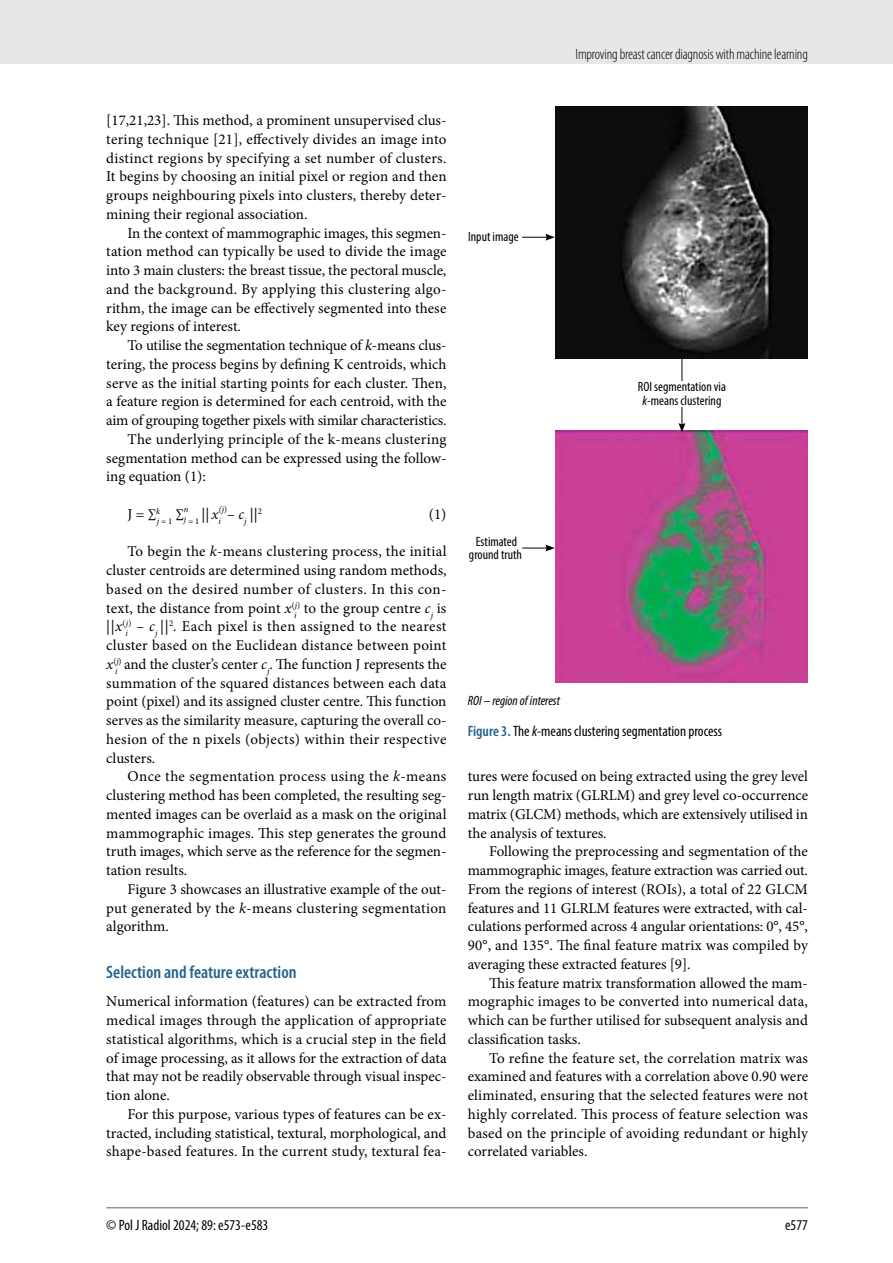
<style>
.page{position:relative;width:893px;height:1263px;background:#fff}
.page>*{position:absolute;margin:0;border:0;box-sizing:border-box;transform-origin:0 0}
.t1{font:600 condensed 18px "Myriad Pro";color:#25638e}
.t2{font:15px/18.8px "Minion Pro";color:#000;text-align:justify}
.t3{font:15px/18.8px "Minion Pro";letter-spacing:.025em;color:#000;text-align:right}
.t4{font:condensed 15px "Myriad Pro";color:#000}
.t5{font:300 condensed 15px "Myriad Pro";letter-spacing:-.01em;color:#000}
.t6{font:condensed 13.5px/13.5px "Myriad Pro";color:#000;text-align:center}
.t7{font:italic condensed 13.5px "Myriad Pro";color:#000}
.t8{font:italic 8.7px "Minion Pro";color:#000}
.t9{font:8.7px "Minion Pro";color:#000}
.s1{font-style:italic}
.s2{font-style:normal}
.s3{font-style:normal;font-size:15px}
.s4{font-size:15px}
.s5{font-style:italic;font-size:15px}
.s6{font-weight:600;color:#25638e}
</style>
<div class="page">
<div style="left:0;top:0;width:893px;height:64px;background:#e6e7e8"></div>
<hr style="left:106px;top:1207px;width:702px;height:1px;background:#939598">
<svg style="left:522px;top:234px;width:33px;height:7px"></svg>
<svg style="left:522px;top:545px;width:33px;height:6px"></svg>
<img style="left:556px;top:106px;width:252px;height:252px">
<img style="left:556px;top:430px;width:252px;height:252px">
<hr style="left:682px;top:358px;width:1px;height:67px;background:#000">
<svg style="left:678px;top:423px;width:7px;height:9px"></svg>
<div style="left:626px;top:381px;width:111px;height:25px;background:#fff"></div>
<p class="t2" style="left:106px;top:111px;width:342px">[17,21,23]. This method, a prominent unsupervised clus&shy;tering technique [21], effectively divides an image into distinct regions by specifying a set number of clusters.<br>It begins by choosing an initial pixel or region and then groups neighbouring pixels into clusters, thereby deter&shy;mining their regional association.</p>
<p class="t2" style="left:106px;top:223px;width:342px;text-indent:21px">In the context of mammographic images, this segmen&shy;tation method can typically be used to divide the image into 3 main clusters: the breast tissue, the pectoral muscle, and the background. By applying this clustering algo&shy;rithm, the image can be effectively segmented into these key regions of interest.</p>
<p class="t2" style="left:128px;top:336px;width:320px">To utilise the segmentation technique of <span class="s1">k</span>-means clus-</p>
<p class="t2" style="left:106px;top:355px;width:342px">tering, the process begins by defining K centroids, which</p>
<p class="t2" style="left:106px;top:373px;width:342px">serve as the initial starting points for each cluster. Then,</p>
<p class="t2" style="left:106px;top:392px;width:342px">a feature region is determined for each centroid, with the</p>
<p class="t2" style="left:106px;top:411px;width:342px">aim of grouping together pixels with similar characteristics.</p>
<p class="t2" style="left:128px;top:430px;width:320px">The underlying principle of the k-means clustering</p>
<p class="t2" style="left:106px;top:448px;width:342px">segmentation method can be expressed using the follow-</p>
<p class="t2" style="left:106px;top:467px;width:101px">ing equation (1):</p>
<p class="t2" style="left:128px;top:505px;width:34px">J = ∑<sup>k</sup></p>
<p class="t8" style="left:184px;top:515px;width:39px">j = <span class="s2">1</span> <sup>||</sup> <sup>x</sup>i</p>
<p class="t8" style="left:219px;top:504px;width:45px">(j<span class="s2">)</span><span class="s3">–</span> <span class="s4">c</span>j <span class="s3">||</span><span class="s2">2</span></p>
<p class="t2" style="left:429px;top:505px;width:19px">(1)</p>
<p class="t2" style="left:106px;top:542px;width:342px;text-indent:21px">To begin the <span class="s1">k</span>-means clustering process, the initial cluster centroids are determined using random methods, based on the desired number of clusters. In this con&shy;text, the distance from point <span class="s1">x</span><sup>(</sup><sup>j</sup><sup>)</sup></p>
<p class="t8" style="left:157px;top:509px;width:33px">j <span class="s2">= 1</span> <span class="s3">∑</span>n</p>
<p class="t2" style="left:294px;top:598px;width:154px"><sub>i</sub> to the group centre <span class="s1">c</span><sub>j</sub> is</p>
<p class="t3" style="left:106px;top:617px;width:342px"><sub>i</sub> – <span class="s1">c</span><sub>j</sub> ||<sup>2</sup><span class="s1">.</span> Each pixel is then assigned to the nearest cluster based on the Euclidean distance between point</p>
<p class="t9" style="left:106px;top:655px;width:17px"><span class="s5">x</span>(<span class="s1">j</span>)</p>
<p class="t2" style="left:106px;top:617px;width:27px">||<span class="s1">x</span><sup>(</sup><sup>j</sup><sup>)</sup></p>
<p class="t2" style="left:106px;top:655px;width:342px;text-indent:9px"><sub>i</sub> and the cluster’s center <span class="s1">c</span><sub>j</sub>. The function J represents the summation of the squared distances between each data point (pixel) and its assigned cluster centre. This function serves as the similarity measure, capturing the overall co&shy;hesion of the n pixels (objects) within their respective clusters.</p>
<p class="t2" style="left:106px;top:767px;width:342px;text-indent:21px">Once the segmentation process using the <span class="s1">k</span>-means clustering method has been completed, the resulting seg&shy;mented images can be overlaid as a mask on the original mammographic images. This step generates the ground truth images, which serve as the reference for the segmen&shy;tation results.</p>
<p class="t2" style="left:106px;top:880px;width:342px;text-indent:21px">Figure 3 showcases an illustrative example of the out&shy;put generated by the <span class="s1">k</span>-means clustering segmentation algorithm.</p>
<p class="t1" style="left:106px;top:961px;width:192px">Selection and feature extraction</p>
<p class="t2" style="left:106px;top:992px;width:342px">Numerical information (features) can be extracted from medical images through the application of appropriate statistical algorithms, which is a crucial step in the field of image processing, as it allows for the extraction of data that may not be readily observable through visual inspec&shy;tion alone.</p>
<p class="t2" style="left:106px;top:1105px;width:342px;text-indent:21px">For this purpose, various types of features can be ex&shy;tracted, including statistical, textural, morphological, and shape-based features. In the current study, textural fea-</p>
<p class="t5" style="left:576px;top:45px;width:234px">Improving breast cancer diagnosis with machine learning</p>
<p class="t6" style="left:468px;top:229px;width:52px">Input image</p>
<p class="t6" style="left:469px;top:534px;width:55px">Estimated ground truth</p>
<p class="t7" style="left:468px;top:693px;width:94px">ROI – region of interest</p>
<p class="t6" style="left:638px;top:380px;width:90px">ROI segmentation via <span class="s1">k</span>-means clustering</p>
<p class="t4" style="left:468px;top:722px;width:256px"><span class="s6">Figure 3.</span> The <span class="s1">k</span>-means clustering segmentation process</p>
<p class="t2" style="left:468px;top:767px;width:342px">tures were focused on being extracted using the grey level run length matrix (GLRLM) and grey level co-occurrence matrix (GLCM) methods, which are extensively utilised in the analysis of textures.</p>
<p class="t2" style="left:468px;top:842px;width:342px;text-indent:21px">Following the preprocessing and segmentation of the mammographic images, feature extraction was carried out.<br>From the regions of interest (ROIs), a total of 22 GLCM features and 11 GLRLM features were extracted, with cal&shy;culations performed across 4 angular orientations: 0°, 45°, 90°, and 135°. The final feature matrix was compiled by averaging these extracted features [9].</p>
<p class="t2" style="left:468px;top:973px;width:342px;text-indent:21px">This feature matrix transformation allowed the mam&shy;mographic images to be converted into numerical data, which can be further utilised for subsequent analysis and classification tasks.</p>
<p class="t2" style="left:468px;top:1048px;width:342px;text-indent:21px">To refine the feature set, the correlation matrix was examined and features with a correlation above 0.90 were eliminated, ensuring that the selected features were not highly correlated. This process of feature selection was based on the principle of avoiding redundant or highly correlated variables.</p>
<p class="t4" style="left:106px;top:1216px;width:164px">© Pol J Radiol 2024; 89: e573-e583</p>
<p class="t4" style="left:785px;top:1216px;width:24px">e577</p>
</div>
